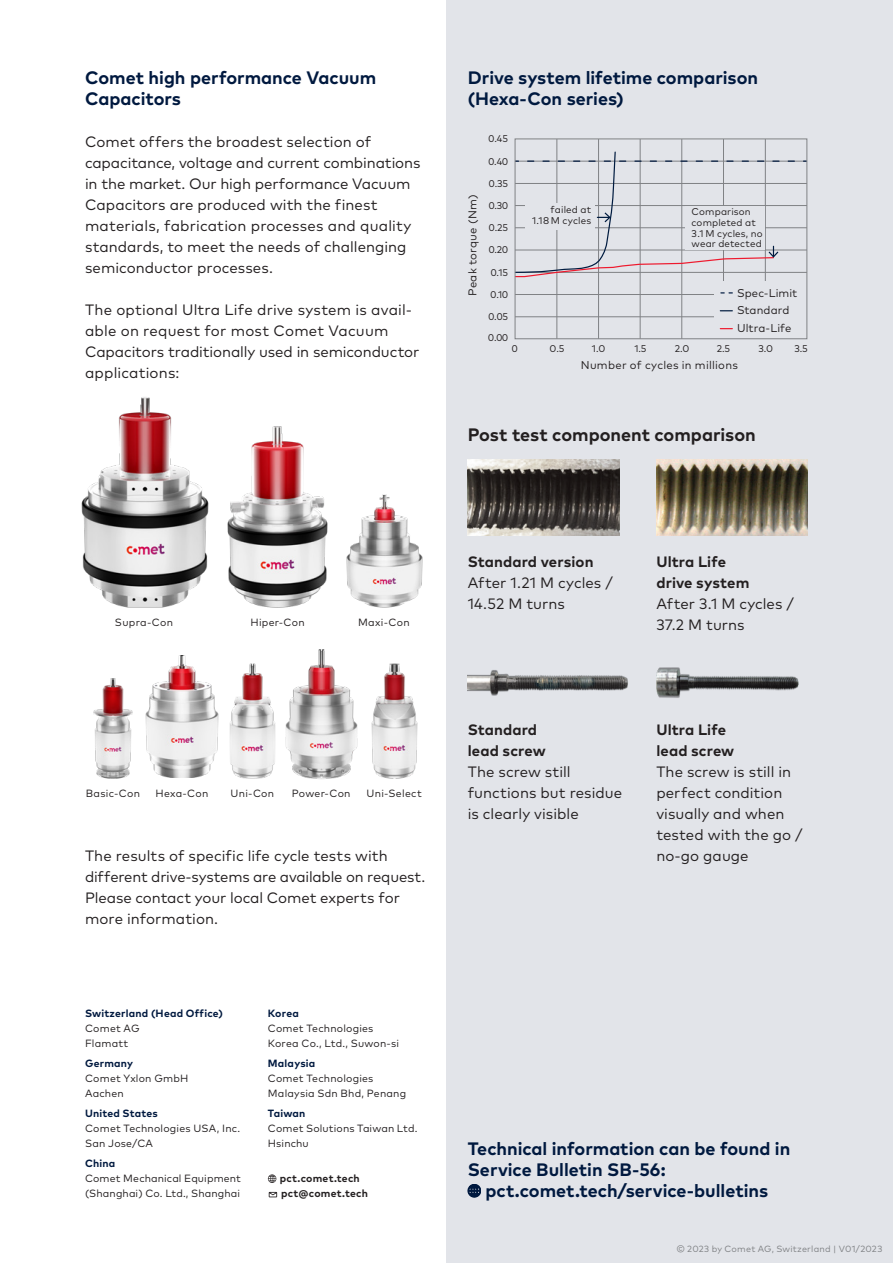
<style>
.page{position:relative;width:893px;height:1263px;background:#fff}
.page>*{position:absolute;margin:0;border:0;box-sizing:border-box;transform-origin:0 0}
.t1{font:700 18px/21px "Mark Pro";color:#00193f}
.t2{font:700 18px "Mark Pro";color:#231f20}
.t3{font:15px/21px "Mark Pro";color:#231f20}
.t4{font:700 15px/21px "Mark Pro";letter-spacing:.005em;color:#231f20}
.t5{font:11.25px "Mark Pro";letter-spacing:.02em;color:#231f20}
.t6{font:10.5px/15px "Mark Pro";letter-spacing:.015em;color:#231f20}
.t7{font:700 10.5px "Mark Pro";letter-spacing:.02em;color:#00193f}
.t8{font:700 10.5px/15px "Mark Pro";letter-spacing:.02em;color:#231f20}
.t9{font:9.75px/10.5px "Mark Pro";letter-spacing:.01em;color:#231f20;text-align:right}
.t10{font:9px "Mark Pro";letter-spacing:.02em;color:#808285}
</style>
<div class="page">
<div style="left:446px;top:0;width:447px;height:1263px;background:#e2e4e9"></div>
<img style="left:227px;top:426px;width:101px;height:181px">
<img style="left:346px;top:494px;width:77px;height:113px">
<img style="left:81px;top:397px;width:128px;height:210px">
<svg style="left:468px;top:1184px;width:13px;height:13px"></svg>
<img style="left:656px;top:667px;width:143px;height:31px">
<img style="left:468px;top:670px;width:160px;height:26px">
<img style="left:656px;top:460px;width:152px;height:75px">
<img style="left:468px;top:460px;width:151px;height:75px">
<hr style="left:515px;top:294px;width:292px;height:1px;background:#808285">
<hr style="left:515px;top:316px;width:292px;height:1px;background:#808285">
<hr style="left:557px;top:139px;width:1px;height:200px;background:#808285">
<hr style="left:598px;top:139px;width:1px;height:200px;background:#808285">
<hr style="left:640px;top:139px;width:1px;height:200px;background:#808285">
<hr style="left:681px;top:139px;width:1px;height:200px;background:#808285">
<hr style="left:723px;top:139px;width:1px;height:200px;background:#808285">
<hr style="left:765px;top:139px;width:1px;height:200px;background:#808285">
<div style="left:714px;top:281px;width:92px;height:57px;background:#e2e4e9"></div>
<svg style="left:720px;top:310px;width:12px;height:1px"></svg>
<svg style="left:720px;top:328px;width:12px;height:1px"></svg>
<div style="left:515px;top:139px;width:292px;height:200px;border:1px solid #808285"></div>
<svg style="left:514px;top:151px;width:292px;height:127px"></svg>
<svg style="left:268px;top:1174px;width:8px;height:9px"></svg>
<svg style="left:269px;top:1192px;width:8px;height:5px"></svg>
<img style="left:145px;top:655px;width:59px;height:123px">
<img style="left:301px;top:649px;width:51px;height:130px">
<img style="left:93px;top:678px;width:40px;height:100px">
<img style="left:352px;top:663px;width:66px;height:115px">
<img style="left:204px;top:663px;width:97px;height:116px">
<p class="t1" style="left:85px;top:66px;width:293px">Comet high performance Vacuum<br>Capacitors</p>
<p class="t3" style="left:85px;top:130px;width:337px">Comet offers the broadest selection of capacitance, voltage and current combinations in the market. Our high performance Vacuum Capacitors are produced with the finest materials, fabrication processes and quality standards, to meet the needs of challenging semiconductor processes.</p>
<p class="t3" style="left:85px;top:298px;width:336px">The optional Ultra Life drive system is avail&shy;able on request for most Comet Vacuum Capacitors traditionally used in semiconductor applications:</p>
<p class="t1" style="left:468px;top:66px;width:292px">Drive system lifetime comparison (Hexa-Con series)</p>
<p class="t9" style="left:489px;top:133px;width:21px">0.45</p>
<p class="t9" style="left:488px;top:155px;width:21px">0.40</p>
<p class="t5" style="left:464px;top:296px;width:103px;rotate:-90deg">Peak torque (Nm)</p>
<p class="t9" style="left:489px;top:177px;width:21px">0.35</p>
<p class="t9" style="left:489px;top:199px;width:21px">0.30</p>
<p class="t9" style="left:489px;top:222px;width:21px">0.25</p>
<p class="t9" style="left:489px;top:244px;width:21px">0.20</p>
<p class="t9" style="left:491px;top:266px;width:19px">0.15</p>
<p class="t9" style="left:491px;top:288px;width:19px">0.10</p>
<p class="t9" style="left:488px;top:311px;width:21px">0.05</p>
<p class="t9" style="left:488px;top:332px;width:21px">0.00</p>
<p class="t9" style="left:532px;top:204px;width:61px">failed at<br>1.18 M cycles</p>
<p class="t9" style="left:692px;top:206px;width:72px;text-align:left">Comparison completed at<br>3.1 M cycles, no wear detected</p>
<p class="t5" style="left:737px;top:284px;width:62px">Spec-Limit</p>
<p class="t5" style="left:737px;top:302px;width:54px">Standard</p>
<p class="t5" style="left:737px;top:320px;width:56px">Ultra-Life</p>
<p class="t9" style="left:512px;top:342px;width:7px">0</p>
<p class="t9" style="left:550px;top:342px;width:16px">0.5</p>
<p class="t9" style="left:592px;top:342px;width:15px">1.0</p>
<p class="t9" style="left:634px;top:342px;width:14px">1.5</p>
<p class="t9" style="left:675px;top:342px;width:16px">2.0</p>
<p class="t9" style="left:717px;top:342px;width:15px">2.5</p>
<p class="t9" style="left:758px;top:342px;width:16px">3.0</p>
<p class="t9" style="left:794px;top:342px;width:15px">3.5</p>
<p class="t5" style="left:581px;top:357px;width:159px">Number of cycles in millions</p>
<p class="t2" style="left:468px;top:421px;width:290px">Post test component comparison</p>
<p class="t6" style="left:115px;top:614px;width:60px">Supra-Con</p>
<p class="t6" style="left:250px;top:614px;width:56px">Hiper-Con</p>
<p class="t6" style="left:358px;top:614px;width:53px">Maxi-Con</p>
<p class="t6" style="left:86px;top:785px;width:56px">Basic-Con</p>
<p class="t6" style="left:155px;top:785px;width:55px">Hexa-Con</p>
<p class="t6" style="left:231px;top:785px;width:45px">Uni-Con</p>
<p class="t6" style="left:292px;top:785px;width:60px">Power-Con</p>
<p class="t6" style="left:366px;top:785px;width:57px">Uni-Select</p>
<p class="t3" style="left:85px;top:844px;width:342px">The results of specific life cycle tests with different drive-systems are available on request.<br>Please contact your local Comet experts for more information.</p>
<p class="t7" style="left:85px;top:1005px;width:139px">Switzerland (Head Office)</p>
<p class="t6" style="left:85px;top:1020px;width:56px">Comet AG<br>Flamatt</p>
<p class="t7" style="left:85px;top:1055px;width:49px">Germany</p>
<p class="t6" style="left:85px;top:1070px;width:105px">Comet Yxlon GmbH<br>Aachen</p>
<p class="t7" style="left:85px;top:1105px;width:74px">United States</p>
<p class="t6" style="left:85px;top:1120px;width:157px">Comet Technologies USA, Inc.<br>San Jose/CA</p>
<p class="t7" style="left:85px;top:1156px;width:32px">China</p>
<p class="t6" style="left:85px;top:1170px;width:157px">Comet Mechanical Equipment (Shanghai) Co. Ltd., Shanghai</p>
<p class="t7" style="left:268px;top:1005px;width:32px">Korea</p>
<p class="t6" style="left:268px;top:1020px;width:133px">Comet Technologies<br>Korea Co., Ltd., Suwon-si</p>
<p class="t7" style="left:268px;top:1055px;width:49px">Malaysia</p>
<p class="t6" style="left:268px;top:1070px;width:140px">Comet Technologies<br>Malaysia Sdn Bhd, Penang</p>
<p class="t7" style="left:268px;top:1105px;width:39px">Taiwan</p>
<p class="t6" style="left:268px;top:1120px;width:151px">Comet Solutions Taiwan Ltd.<br>Hsinchu</p>
<p class="t8" style="left:280px;top:1170px;width:90px">pct.comet.tech pct@comet.tech</p>
<p class="t4" style="left:468px;top:550px;width:127px">Standard version</p>
<p class="t3" style="left:468px;top:571px;width:147px">After 1.21 M cycles /<br>14.52 M turns</p>
<p class="t4" style="left:656px;top:550px;width:95px">Ultra Life drive system</p>
<p class="t3" style="left:656px;top:592px;width:139px">After 3.1 M cycles /<br>37.2 M turns</p>
<p class="t4" style="left:468px;top:718px;width:79px">Standard lead screw</p>
<p class="t3" style="left:468px;top:760px;width:156px">The screw still functions but residue is clearly visible</p>
<p class="t4" style="left:656px;top:718px;width:79px">Ultra Life lead screw</p>
<p class="t3" style="left:656px;top:760px;width:148px">The screw is still in perfect condition visually and when tested with the go / no-go gauge</p>
<p class="t1" style="left:468px;top:1137px;width:324px">Technical information can be found in<br>Service Bulletin SB-56:</p>
<p class="t1" style="left:485px;top:1179px;width:284px">pct.comet.tech/service-bulletins</p>
<p class="t10" style="left:676px;top:1242px;width:207px">© 2023 by Comet AG, Switzerland | V01/2023</p>
</div>
